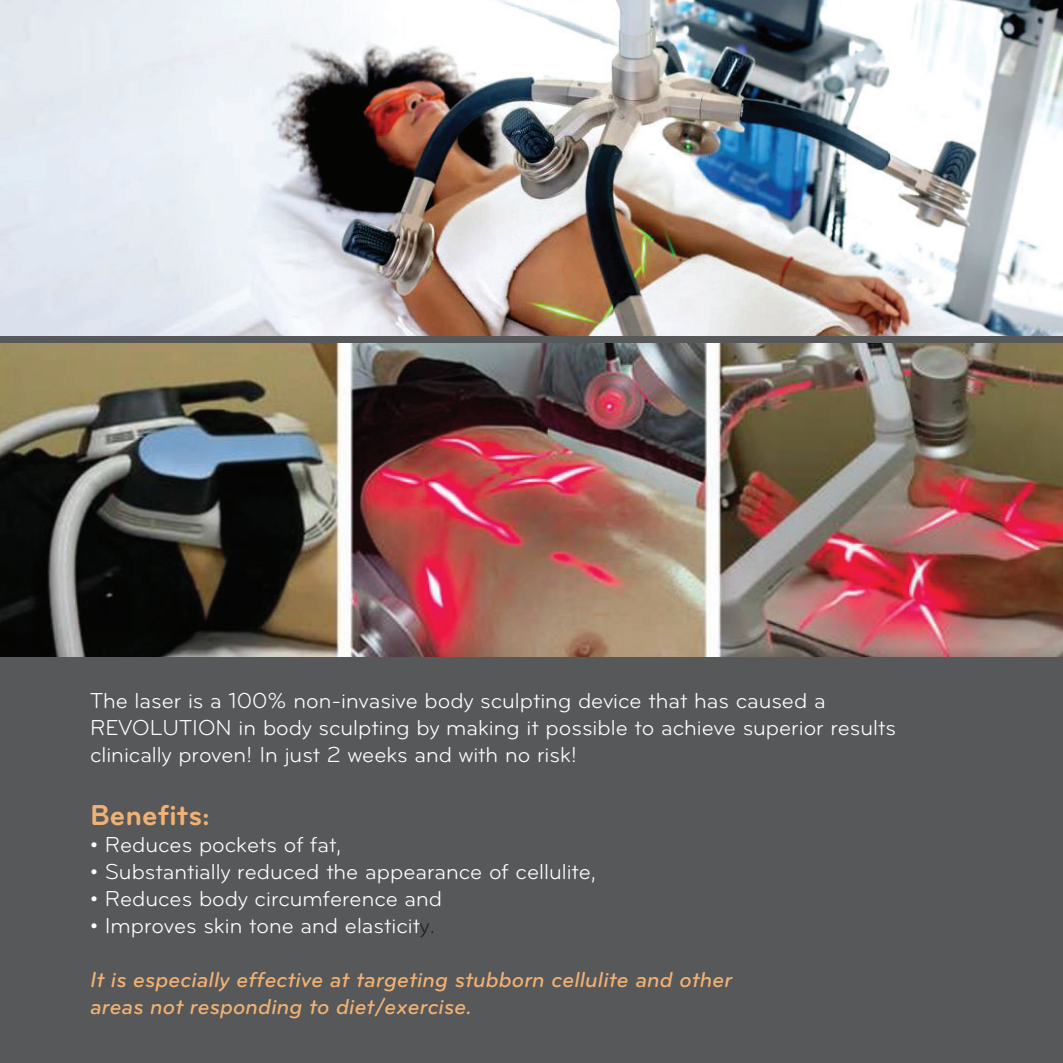
<style>
.page{position:relative;width:1063px;height:1063px;background:#57585a}
.page>*{position:absolute;margin:0;border:0;box-sizing:border-box;transform-origin:0 0}
.t1{font:700 30px "Bryant Pro";color:#f1b173}
.t2{font:22.5px/27px "Bryant Pro";color:#fff}
.t3{font:italic 500 22.5px/27px "Bryant Pro";color:#f1b173}
.s1{color:#231f20}
</style>
<div class="page">
<img style="left:1px;top:0;width:1062px;height:336px">
<img style="left:0;top:344px;width:1063px;height:313px">
<p class="t2" style="left:90px;top:687px;width:807px">The laser is a 100% non-invasive body sculpting device that has caused a<br>REVOLUTION in body sculpting by making it possible to achieve superior results clinically proven! In just 2 weeks and with no risk!</p>
<h1 class="t1" style="left:90px;top:796px;width:121px">Benefits:</h1>
<p class="t2" style="left:90px;top:831px;width:253px">• Reduces pockets of fat,</p>
<p class="t2" style="left:90px;top:858px;width:507px">• Substantially reduced the appearance of cellulite,</p>
<p class="t2" style="left:90px;top:885px;width:354px">• Reduces body circumference and</p>
<p class="t2" style="left:90px;top:912px;width:346px">• Improves skin tone and elasticit<span class="s1">y.</span></p>
<p class="t3" style="left:90px;top:966px;width:644px">It is especially effective at targeting stubborn cellulite and other areas not responding to diet/exercise.</p>
</div>
